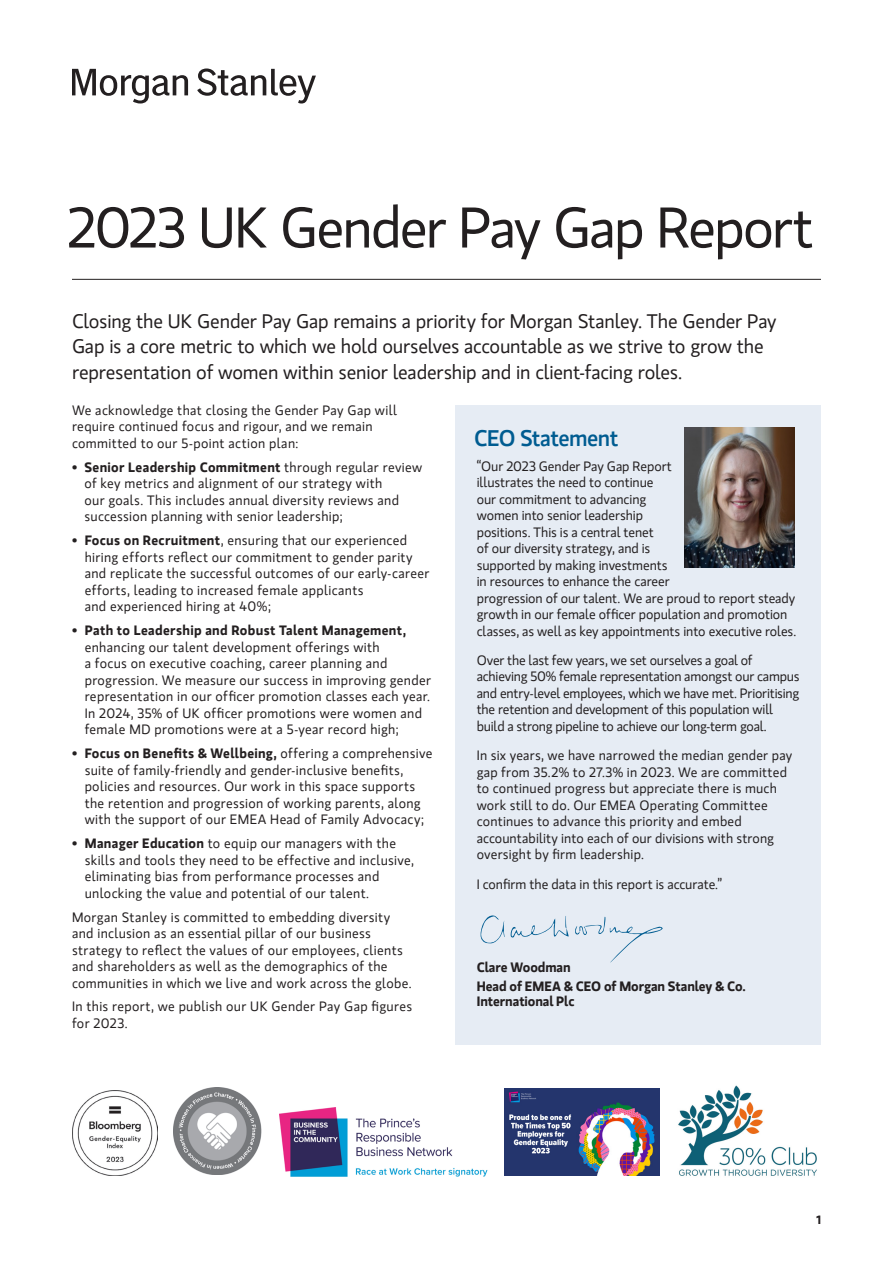
<style>
.page{position:relative;width:893px;height:1263px;background:#fff}
.page>*{position:absolute;margin:0;border:0;box-sizing:border-box;transform-origin:0 0}
.Title__48{font:57px "MS Gloriola II Std";letter-spacing:-.035em;color:#231f20}
.Body__G-Lt{font:500 22.5px "MS Gloriola II Std";letter-spacing:-.025em;color:#005c91}
.Intro_G_14{font:19.5px/25.5px "MS Gloriola II Std";letter-spacing:-.01em;color:#231f20}
.Body{font:13.5px/16.5px "MS Gloriola II Std";letter-spacing:.025em;color:#231f20}
.Body_Italic_Space_Before{font:13.5px/16.5px "MS Gloriola II Std";letter-spacing:-.005em;color:#231f20}
.Body_Italic_Space_Before-2{font:13.5px/16.5px "MS Gloriola II Std";letter-spacing:.015em;color:#231f20}
.Body-2{font:700 13.5px/15px "MS Gloriola II Std";letter-spacing:-.005em;color:#231f20}
.Page_Numbers{font:700 12px "MS Gloriola II Std";color:#231f20}
.s1{font-weight:700}
</style>
<div class="page">
<hr style="left:72px;top:279px;width:749px;height:1px;background:#231f20">
<div style="left:455px;top:405px;width:366px;height:639px;background:#e6ecf4"></div>
<img style="left:685px;top:427px;width:110px;height:140px">
<svg style="left:575px;top:917px;width:88px;height:45px"></svg>
<svg style="left:480px;top:915px;width:89px;height:28px"></svg>
<img style="left:678px;top:1085px;width:139px;height:91px">
<img style="left:505px;top:1088px;width:154px;height:87px">
<img style="left:174px;top:1087px;width:88px;height:88px">
<img style="left:73px;top:1090px;width:84px;height:85px">
<img style="left:279px;top:1107px;width:209px;height:69px">
<svg style="left:72px;top:68px;width:244px;height:36px"></svg>
<p class="Title__48" style="left:67px;top:189px;width:748px">2023 UK Gender Pay Gap Report</p>
<p class="Intro_G_14" style="left:72px;top:307px;width:706px">Closing the UK Gender Pay Gap remains a priority for Morgan Stanley. The Gender Pay<br>Gap is a core metric to which we hold ourselves accountable as we strive to grow the representation of women within senior leadership and in client-facing roles.</p>
<p class="Body" style="left:72px;top:401px;width:326px">We acknowledge that closing the Gender Pay Gap will require continued focus and rigour, and we remain committed to our 5-point action plan:</p>
<p class="Body" style="left:84px;top:458px;width:339px;text-indent:-12px">• <span class="s1">Senior Leadership Commitment</span> through regular review of key metrics and alignment of our strategy with<br>our goals. This includes annual diversity reviews and succession planning with senior leadership;</p>
<p class="Body" style="left:85px;top:532px;width:346px;text-indent:-13px">• <span class="s1">Focus on Recruitment</span>, ensuring that our experienced hiring efforts reflect our commitment to gender parity and replicate the successful outcomes of our early-career efforts, leading to increased female applicants<br>and experienced hiring at 40%;</p>
<p class="Body" style="left:85px;top:622px;width:348px;text-indent:-13px">• <span class="s1">Path to Leadership and Robust Talent Management, </span>enhancing our talent development offerings with<br>a focus on executive coaching, career planning and progression. We measure our success in improving gender representation in our officer promotion classes each year.<br>In 2024, 35% of UK officer promotions were women and female MD promotions were at a 5-year record high;</p>
<p class="Body" style="left:85px;top:745px;width:349px;text-indent:-13px">• <span class="s1">Focus on Benefits &amp; Wellbeing,</span> offering a comprehensive suite of family-friendly and gender-inclusive benefits, policies and resources. Our work in this space supports the retention and progression of working parents, along with the support of our EMEA Head of Family Advocacy;</p>
<p class="Body" style="left:85px;top:835px;width:331px;text-indent:-13px">• <span class="s1">Manager Education</span> to equip our managers with the skills and tools they need to be effective and inclusive, eliminating bias from performance processes and unlocking the value and potential of our talent.</p>
<p class="Body" style="left:72px;top:908px;width:341px">Morgan Stanley is committed to embedding diversity and inclusion as an essential pillar of our business strategy to reflect the values of our employees, clients and shareholders as well as the demographics of the communities in which we live and work across the globe.</p>
<p class="Body" style="left:72px;top:998px;width:342px">In this report, we publish our UK Gender Pay Gap figures for 2023.</p>
<p class="Body__G-Lt" style="left:474px;top:422px;width:146px">CEO Statement</p>
<p class="Body_Italic_Space_Before" style="left:477px;top:457px;width:321px">“Our 2023 Gender Pay Gap Report<br>illustrates the need to continue<br>our commitment to advancing<br>women into senior leadership<br>positions. This is a central tenet<br>of our diversity strategy, and is<br>supported by making investments<br>in resources to enhance the career<br>progression of our talent. We are proud to report steady growth in our female officer population and promotion classes, as well as key appointments into executive roles.</p>
<p class="Body_Italic_Space_Before" style="left:477px;top:652px;width:324px">Over the last few years, we set ourselves a goal of achieving 50% female representation amongst our campus and entry-level employees, which we have met. Prioritising the retention and development of this population will build a strong pipeline to achieve our long-term goal.</p>
<p class="Body_Italic_Space_Before-2" style="left:477px;top:747px;width:317px">In six years, we have narrowed the median gender pay gap from 35.2% to 27.3% in 2023. We are committed to continued progress but appreciate there is much work still to do. Our EMEA Operating Committee continues to advance this priority and embed accountability into each of our divisions with strong oversight by firm leadership.</p>
<p class="Body_Italic_Space_Before" style="left:477px;top:875px;width:247px">I confirm the data in this report is accurate.”</p>
<p class="Body-2" style="left:477px;top:959px;width:95px">Clare Woodman</p>
<p class="Body-2" style="left:477px;top:978px;width:271px">Head of EMEA &amp; CEO of Morgan Stanley &amp; Co.<br>International Plc</p>
<p class="Page_Numbers" style="left:816px;top:1211px;width:6px">1</p>
</div>
